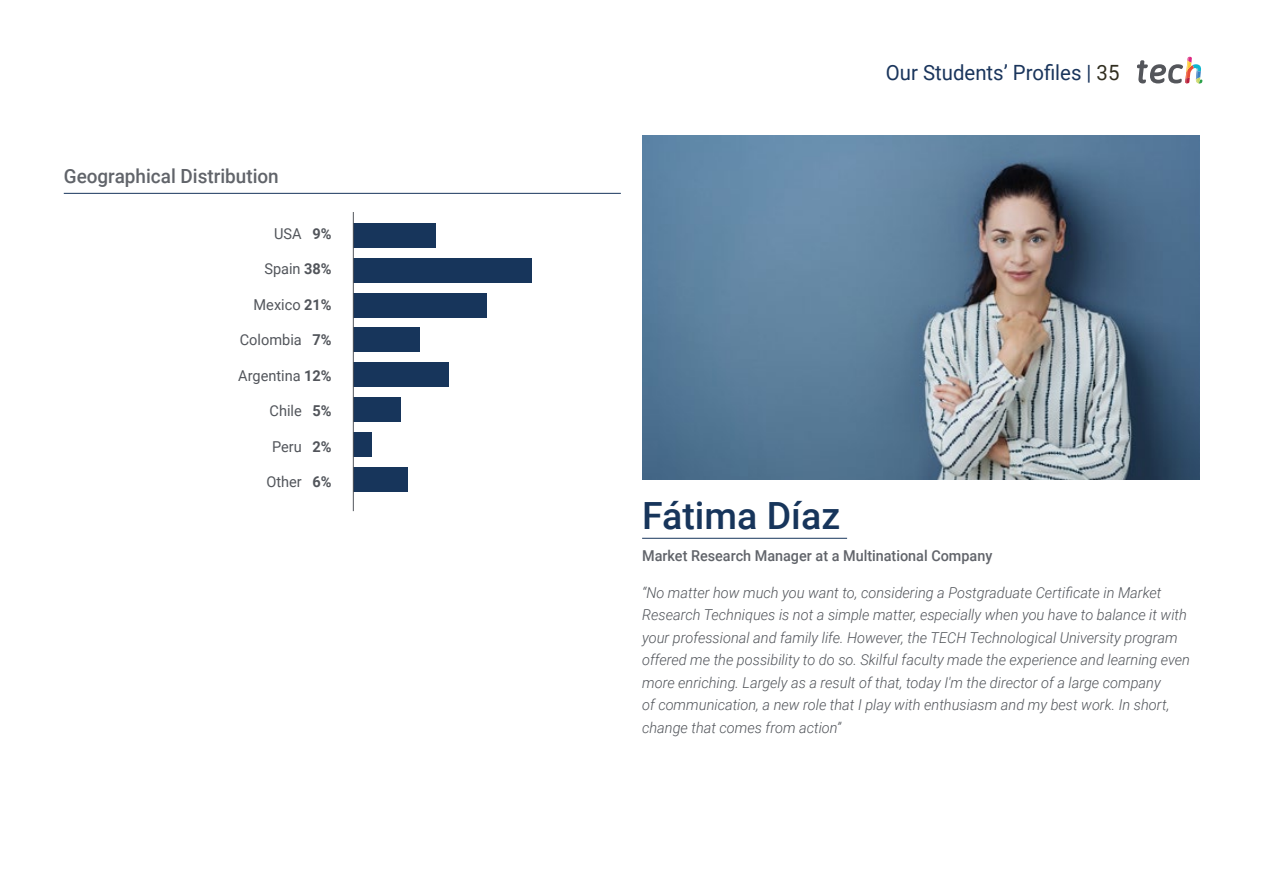
<style>
.page{position:relative;width:1263px;height:893px;background:#fff}
.page>*{position:absolute;margin:0;border:0;box-sizing:border-box;transform-origin:0 0}
.t1{font:500 37.5px "Roboto";color:#17355b}
.t2{font:21px "Roboto";color:#1a355c}
.t3{font:500 19.5px "Roboto";color:#61646a}
.t4{font:italic 300 15px/22.5px "Roboto";color:#52555b}
.t5{font:15px "Roboto";color:#52555b}
.t6{font:500 15px "Roboto";color:#61646a;scale:.96 1}
.s1{font-weight:700}
.s2{color:#312e20}
</style>
<div class="page">
<hr style="left:642px;top:538px;width:205px;height:1px;background:#17355b">
<img style="left:642px;top:136px;width:557px;height:343px">
<hr style="left:64px;top:193px;width:557px;height:1px;background:#17355b">
<div style="left:353px;top:223px;width:83px;height:25px;background:#17355b"></div>
<div style="left:353px;top:397px;width:48px;height:25px;background:#17355b"></div>
<div style="left:353px;top:258px;width:179px;height:25px;background:#17355b"></div>
<div style="left:353px;top:432px;width:19px;height:25px;background:#17355b"></div>
<div style="left:353px;top:293px;width:134px;height:24px;background:#17355b"></div>
<div style="left:353px;top:467px;width:54px;height:24px;background:#17355b"></div>
<div style="left:353px;top:327px;width:67px;height:25px;background:#17355b"></div>
<div style="left:353px;top:362px;width:96px;height:25px;background:#17355b"></div>
<hr style="left:353px;top:212px;width:1px;height:299px;background:#52555b">
<svg style="left:1137px;top:57px;width:65px;height:27px"></svg>
<h3 class="t3" style="left:64px;top:162px;width:217px">Geographical Distribution</h3>
<p class="t5" style="left:274px;top:223px;width:59px">USA <span class="s1">9%</span></p>
<p class="t5" style="left:264px;top:258px;width:69px">Spain <span class="s1">38%</span></p>
<p class="t5" style="left:254px;top:294px;width:80px">Mexico <span class="s1">21%</span></p>
<p class="t5" style="left:240px;top:329px;width:93px">Colombia <span class="s1">7%</span></p>
<p class="t5" style="left:238px;top:365px;width:95px">Argentina <span class="s1">12%</span></p>
<p class="t5" style="left:270px;top:400px;width:64px">Chile <span class="s1">5%</span></p>
<p class="t5" style="left:272px;top:436px;width:61px">Peru <span class="s1">2%</span></p>
<p class="t5" style="left:266px;top:471px;width:67px">Other <span class="s1">6%</span></p>
<h2 class="t2" style="left:886px;top:57px;width:235px">Our Students’ Profiles | <span class="s2">35</span></h2>
<h1 class="t1" style="left:642px;top:489px;width:200px">Fátima Díaz</h1>
<p class="t6" style="left:642px;top:545px;width:366px">Market Research Manager at a Multinational Company</p>
<p class="t4" style="left:642px;top:580px;width:549px">“No matter how much you want to, considering a Postgraduate Certificate in Market Research Techniques is not a simple matter, especially when you have to balance it with your professional and family life. However, the TECH Technological University program offered me the possibility to do so. Skilful faculty made the experience and learning even more enriching. Largely as a result of that, today I'm the director of a large company<br>of communication, a new role that I play with enthusiasm and my best work. In short, change that comes from action”</p>
</div>
